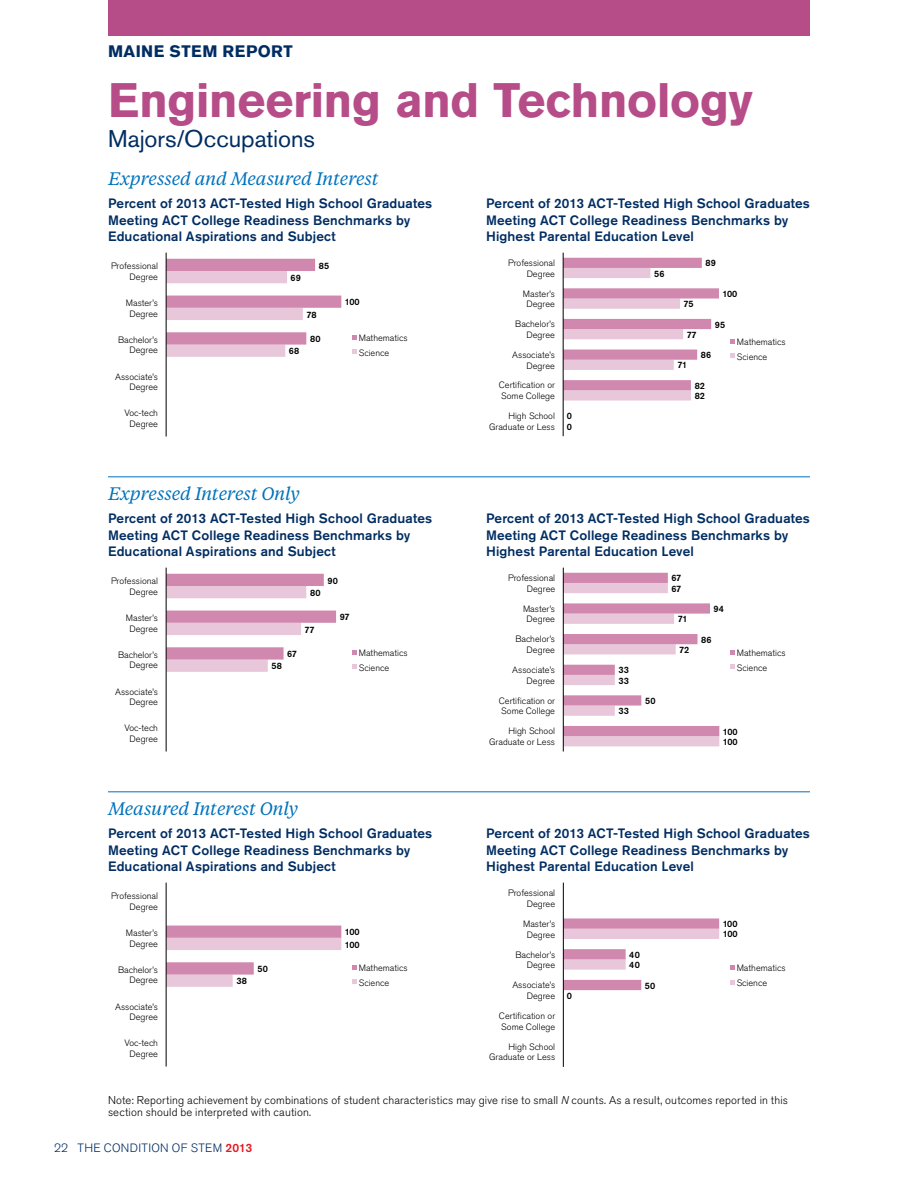
<style>
.page{position:relative;width:918px;height:1188px;background:#fff}
.page>*{position:absolute;margin:0;border:0;box-sizing:border-box;transform-origin:0 0}
.t1{font:700 48px "Akzidenz Grotesk Std";letter-spacing:-.01em;color:#b64c88}
.t2{font:24px "Akzidenz Grotesk Std";letter-spacing:-.005em;color:#002d62}
.t3{font:italic 18px "Tiempos Text";letter-spacing:-.01em;color:#0072bc}
.t4{font:700 16.5px "Akzidenz Grotesk Std";letter-spacing:.03em;color:#002d62}
.t5{font:500 13.5px/16.5px "Akzidenz Grotesk Std";letter-spacing:.01em;color:#002d62}
.t6{font:300 12px "Akzidenz Grotesk Std";letter-spacing:.03em;color:#002d62}
.t7{font:300 11.25px/12px "Akzidenz Grotesk Std";letter-spacing:.015em;color:#000}
.t8{font:300 9.15px/10.6px "Akzidenz Grotesk Std";color:#000001;text-align:right}
.t9{font:500 9.15px "Akzidenz Grotesk Std";color:#000001}
.s1{font-style:italic}
.s2{font-weight:500;color:#e31b23}
</style>
<div class="page">
<svg style="left:167px;top:574px;width:169px;height:98px"></svg>
<hr style="left:166px;top:568px;width:1px;height:184px;background:#000001">
<svg style="left:352px;top:650px;width:5px;height:5px"></svg>
<svg style="left:352px;top:664px;width:5px;height:5px"></svg>
<svg style="left:167px;top:259px;width:174px;height:98px"></svg>
<hr style="left:166px;top:253px;width:1px;height:184px;background:#000001">
<svg style="left:352px;top:335px;width:5px;height:5px"></svg>
<svg style="left:352px;top:349px;width:5px;height:5px"></svg>
<svg style="left:564px;top:258px;width:155px;height:143px"></svg>
<hr style="left:563px;top:253px;width:1px;height:183px;background:#000001">
<svg style="left:730px;top:339px;width:5px;height:5px"></svg>
<svg style="left:730px;top:353px;width:5px;height:5px"></svg>
<svg style="left:564px;top:573px;width:155px;height:173px"></svg>
<hr style="left:563px;top:568px;width:1px;height:184px;background:#000001">
<svg style="left:730px;top:650px;width:5px;height:5px"></svg>
<svg style="left:730px;top:664px;width:5px;height:5px"></svg>
<svg style="left:167px;top:926px;width:174px;height:61px"></svg>
<hr style="left:166px;top:883px;width:1px;height:184px;background:#000001">
<svg style="left:352px;top:965px;width:5px;height:5px"></svg>
<svg style="left:352px;top:979px;width:5px;height:5px"></svg>
<svg style="left:564px;top:918px;width:155px;height:72px"></svg>
<hr style="left:563px;top:883px;width:1px;height:184px;background:#000001">
<svg style="left:730px;top:965px;width:5px;height:5px"></svg>
<svg style="left:730px;top:980px;width:5px;height:4px"></svg>
<hr style="left:108px;top:476px;width:702px;height:1px;background:#0072bc">
<hr style="left:108px;top:791px;width:702px;height:1px;background:#0072bc">
<div style="left:108px;top:0;width:702px;height:36px;background:#b64c88"></div>
<h3 class="t4" style="left:108px;top:42px;width:175px">Maine STEM Report</h3>
<h1 class="t1" style="left:108px;top:73px;width:646px">Engineering and Technology</h1>
<h2 class="t2" style="left:108px;top:124px;width:208px">Majors/Occupations</h2>
<h3 class="t3" style="left:108px;top:166px;width:272px">Expressed and Measured Interest</h3>
<h3 class="t5" style="left:108px;top:195px;width:326px">Percent of 2013 ACT-Tested High School Graduates<br>Meeting ACT College Readiness Benchmarks by<br>Educational Aspirations and Subject</h3>
<h3 class="t5" style="left:486px;top:195px;width:326px">Percent of 2013 ACT-Tested High School Graduates<br>Meeting ACT College Readiness Benchmarks by<br>Highest Parental Education Level</h3>
<p class="t8" style="left:111px;top:261px;width:48px">Professional<br>Degree</p>
<p class="t9" style="left:291px;top:272px;width:12px">69</p>
<p class="t9" style="left:319px;top:260px;width:12px">85</p>
<p class="t8" style="left:508px;top:258px;width:48px">Professional<br>Degree</p>
<p class="t9" style="left:654px;top:268px;width:12px">56</p>
<p class="t9" style="left:706px;top:258px;width:12px">89</p>
<p class="t8" style="left:126px;top:298px;width:34px;text-align:center">Master’s<br>Degree</p>
<p class="t8" style="left:118px;top:334px;width:41px">Bachelor’s<br>Degree</p>
<p class="t9" style="left:306px;top:309px;width:12px">78</p>
<p class="t9" style="left:289px;top:346px;width:12px">68</p>
<p class="t9" style="left:310px;top:333px;width:12px">80</p>
<p class="t9" style="left:345px;top:297px;width:16px">100</p>
<p class="t8" style="left:359px;top:331px;width:50px;line-height:14.5px;text-align:left">Mathematics<br>Science</p>
<p class="t8" style="left:523px;top:288px;width:34px;text-align:center">Master’s<br>Degree</p>
<p class="t8" style="left:515px;top:319px;width:41px">Bachelor’s<br>Degree</p>
<p class="t8" style="left:512px;top:350px;width:44px">Associate’s<br>Degree</p>
<p class="t9" style="left:684px;top:298px;width:12px">75</p>
<p class="t9" style="left:723px;top:288px;width:16px">100</p>
<p class="t9" style="left:715px;top:319px;width:12px">95</p>
<p class="t9" style="left:687px;top:329px;width:11px">77</p>
<p class="t9" style="left:677px;top:360px;width:12px">71</p>
<p class="t9" style="left:701px;top:349px;width:12px">86</p>
<p class="t8" style="left:737px;top:335px;width:50px;line-height:14.5px;text-align:left">Mathematics<br>Science</p>
<p class="t8" style="left:115px;top:371px;width:44px">Associate’s<br>Degree</p>
<p class="t8" style="left:499px;top:380px;width:58px;text-align:left">Certification or<br>Some College</p>
<p class="t9" style="left:695px;top:380px;width:12px">82</p>
<p class="t9" style="left:695px;top:390px;width:12px">82</p>
<p class="t8" style="left:124px;top:408px;width:35px;text-align:center">Voc-tech<br>Degree</p>
<p class="t8" style="left:489px;top:411px;width:67px">High School<br>Graduate or Less</p>
<p class="t9" style="left:567px;top:411px;width:7px">0</p>
<p class="t9" style="left:567px;top:421px;width:7px">0</p>
<h3 class="t3" style="left:108px;top:481px;width:193px">Expressed Interest Only</h3>
<h3 class="t5" style="left:108px;top:510px;width:326px">Percent of 2013 ACT-Tested High School Graduates<br>Meeting ACT College Readiness Benchmarks by<br>Educational Aspirations and Subject</h3>
<h3 class="t5" style="left:486px;top:510px;width:326px">Percent of 2013 ACT-Tested High School Graduates<br>Meeting ACT College Readiness Benchmarks by<br>Highest Parental Education Level</h3>
<p class="t8" style="left:111px;top:576px;width:48px">Professional<br>Degree</p>
<p class="t9" style="left:327px;top:575px;width:12px">90</p>
<p class="t9" style="left:310px;top:587px;width:12px">80</p>
<p class="t8" style="left:508px;top:573px;width:48px">Professional<br>Degree</p>
<p class="t9" style="left:671px;top:573px;width:11px">67</p>
<p class="t9" style="left:671px;top:583px;width:11px">67</p>
<p class="t8" style="left:126px;top:613px;width:34px;text-align:center">Master’s<br>Degree</p>
<p class="t9" style="left:305px;top:624px;width:11px">77</p>
<p class="t9" style="left:340px;top:612px;width:11px">97</p>
<p class="t8" style="left:523px;top:603px;width:34px;text-align:center">Master’s<br>Degree</p>
<p class="t9" style="left:678px;top:614px;width:12px">71</p>
<p class="t9" style="left:714px;top:603px;width:12px">94</p>
<p class="t8" style="left:118px;top:649px;width:41px">Bachelor’s<br>Degree</p>
<p class="t9" style="left:287px;top:648px;width:11px">67</p>
<p class="t9" style="left:271px;top:661px;width:12px">58</p>
<p class="t8" style="left:359px;top:646px;width:50px;line-height:14.5px;text-align:left">Mathematics<br>Science</p>
<p class="t8" style="left:515px;top:634px;width:41px">Bachelor’s<br>Degree</p>
<p class="t8" style="left:512px;top:665px;width:44px">Associate’s<br>Degree</p>
<p class="t9" style="left:619px;top:665px;width:12px">33</p>
<p class="t9" style="left:619px;top:675px;width:12px">33</p>
<p class="t9" style="left:679px;top:644px;width:12px">72</p>
<p class="t9" style="left:701px;top:634px;width:12px">86</p>
<p class="t8" style="left:737px;top:646px;width:50px;line-height:14.5px;text-align:left">Mathematics<br>Science</p>
<p class="t8" style="left:115px;top:686px;width:44px">Associate’s<br>Degree</p>
<p class="t8" style="left:499px;top:695px;width:58px;text-align:left">Certification or<br>Some College</p>
<p class="t9" style="left:619px;top:706px;width:12px">33</p>
<p class="t9" style="left:645px;top:695px;width:12px">50</p>
<p class="t8" style="left:124px;top:723px;width:35px;text-align:center">Voc-tech<br>Degree</p>
<p class="t8" style="left:489px;top:726px;width:68px">High School<br>Graduate or Less</p>
<p class="t9" style="left:723px;top:726px;width:16px">100</p>
<p class="t9" style="left:723px;top:736px;width:16px">100</p>
<h3 class="t3" style="left:108px;top:796px;width:192px">Measured Interest Only</h3>
<h3 class="t5" style="left:108px;top:825px;width:326px">Percent of 2013 ACT-Tested High School Graduates<br>Meeting ACT College Readiness Benchmarks by<br>Educational Aspirations and Subject</h3>
<h3 class="t5" style="left:486px;top:825px;width:326px">Percent of 2013 ACT-Tested High School Graduates<br>Meeting ACT College Readiness Benchmarks by<br>Highest Parental Education Level</h3>
<p class="t8" style="left:111px;top:891px;width:48px">Professional<br>Degree</p>
<p class="t8" style="left:508px;top:888px;width:49px">Professional<br>Degree</p>
<p class="t8" style="left:126px;top:928px;width:34px;text-align:center">Master’s<br>Degree</p>
<p class="t9" style="left:345px;top:927px;width:16px">100</p>
<p class="t9" style="left:345px;top:939px;width:16px">100</p>
<p class="t8" style="left:523px;top:919px;width:34px;text-align:center">Master’s<br>Degree</p>
<p class="t9" style="left:723px;top:918px;width:16px">100</p>
<p class="t9" style="left:723px;top:929px;width:16px">100</p>
<p class="t8" style="left:118px;top:964px;width:41px">Bachelor’s<br>Degree</p>
<p class="t8" style="left:115px;top:1001px;width:44px">Associate’s<br>Degree</p>
<p class="t9" style="left:236px;top:976px;width:12px">38</p>
<p class="t9" style="left:257px;top:963px;width:12px">50</p>
<p class="t8" style="left:359px;top:961px;width:50px;line-height:14.5px;text-align:left">Mathematics<br>Science</p>
<p class="t8" style="left:515px;top:949px;width:41px">Bachelor’s<br>Degree</p>
<p class="t8" style="left:512px;top:980px;width:44px">Associate’s<br>Degree</p>
<p class="t8" style="left:499px;top:1011px;width:58px;text-align:left">Certification or<br>Some College</p>
<p class="t9" style="left:567px;top:990px;width:7px">0</p>
<p class="t9" style="left:629px;top:949px;width:12px">40</p>
<p class="t9" style="left:629px;top:959px;width:12px">40</p>
<p class="t9" style="left:645px;top:980px;width:12px">50</p>
<p class="t8" style="left:737px;top:961px;width:50px;line-height:14.7px;text-align:left">Mathematics<br>Science</p>
<p class="t8" style="left:124px;top:1038px;width:35px;text-align:center">Voc-tech<br>Degree</p>
<p class="t8" style="left:489px;top:1041px;width:68px">High School<br>Graduate or Less</p>
<p class="t7" style="left:108px;top:1094px;width:682px">N ote: Reporting achievement by combinations of student characteristics may give rise to small <span class="s1">N</span> counts. As a result, outcomes reported in this section should be interpreted with caution.</p>
<h3 class="t6" style="left:54px;top:1141px;width:200px">22 The Condition of STEM <span class="s2">2013</span></h3>
</div>
